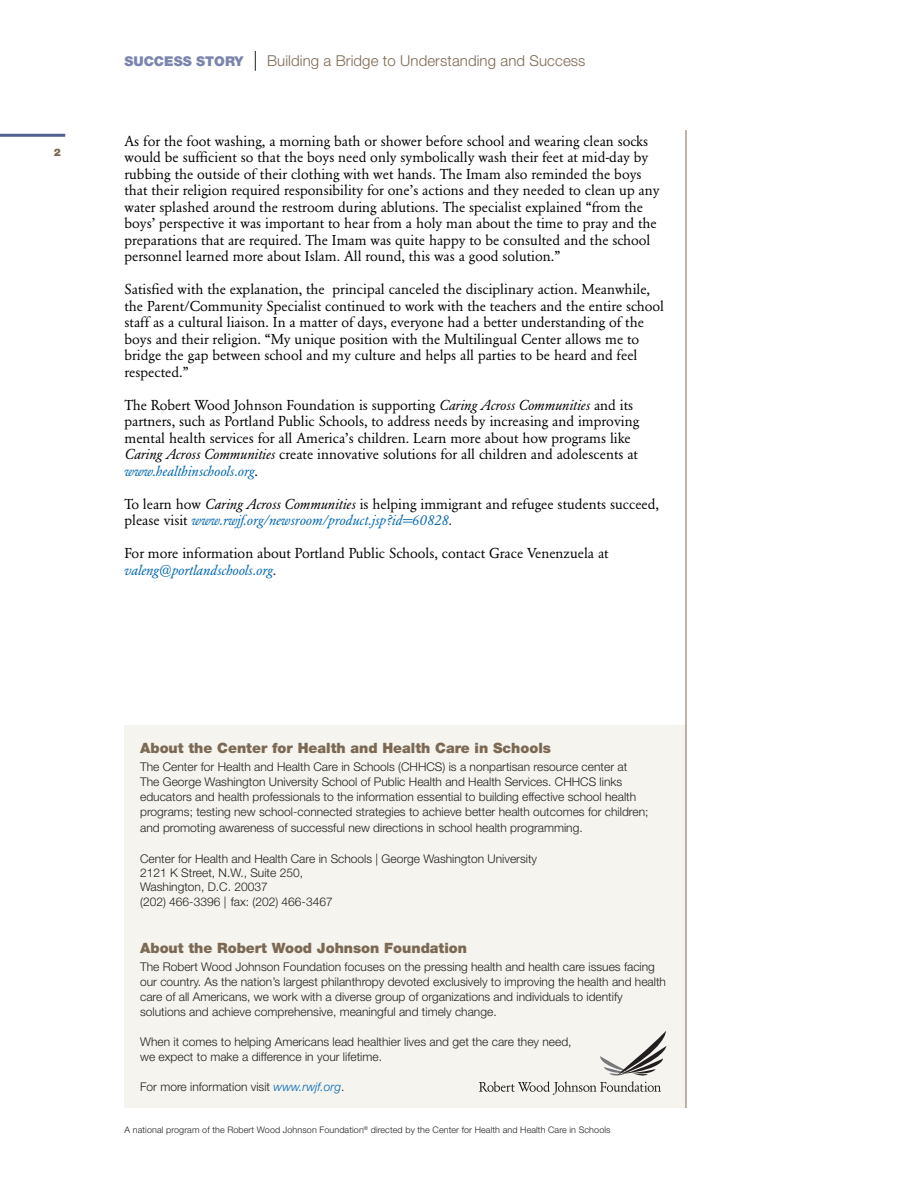
<style>
.page{position:relative;width:918px;height:1188px;background:#fff}
.page>*{position:absolute;margin:0;border:0;box-sizing:border-box;transform-origin:0 0}
.pg2_minihead{font:300 15px "Helvetica Neue LT";letter-spacing:.005em;color:#7c6954}
.t1{font:14.25px/16.5px "Garamond BE";color:#000}
.Footnote_Text{font:900 14.25px "Helvetica Neue LT";color:#7c6954}
.pg2_minihead-2{font:900 13.5px "Helvetica Neue LT";color:#7b85ad}
.Footnote_Text-2{font:300 12px/15px "Helvetica Neue LT";color:#231f20}
.t2{font:900 10.5px "Helvetica Neue LT";color:#7c6954}
.foot{font:300 9px "Helvetica Neue LT";letter-spacing:.01em;color:#231f20}
.s1{font-style:italic}
.s2{font-style:italic;color:#0168b3}
.s3{font-style:italic;color:#231f20}
.s4{color:#231f20}
</style>
<div class="page">
<div style="left:124px;top:726px;width:562px;height:382px;background:#f5f4ee"></div>
<svg style="left:479px;top:1031px;width:187px;height:64px"></svg>
<hr style="left:0;top:134px;width:65px;height:3px;background:#536192">
<svg style="left:255px;top:51px;width:1px;height:20px"></svg>
<hr style="left:686px;top:130px;width:1px;height:978px;background:#7c6954">
<p class="t2" style="left:54px;top:146px;width:9px">2</p>
<p class="pg2_minihead-2" style="left:124px;top:53px;width:20px">Success</p>
<p class="pg2_minihead-2" style="left:196px;top:53px;width:20px">Story</p>
<p class="pg2_minihead" style="left:267px;top:51px;width:320px">Building a Bridge to Understanding and Success</p>
<p class="t1" style="left:124px;top:133px;width:537px">As for the foot washing, a morning bath or shower before school and wearing clean socks would be sufficient so that the boys need only symbolically wash their feet at mid-day by rubbing the outside of their clothing with wet hands. The Imam also reminded the boys that their religion required responsibility for one’s actions and they needed to clean up any water splashed around the restroom during ablutions. The specialist explained “from the boys’ perspective it was important to hear from a holy man about the time to pray and the preparations that are required. The Imam was quite happy to be consulted and the school personnel learned more about Islam. All round, this was a good solution.”</p>
<p class="t1" style="left:124px;top:281px;width:541px">Satisfied with the explanation, the principal canceled the disciplinary action. Meanwhile, the Parent/Community Specialist continued to work with the teachers and the entire school staff as a cultural liaison. In a matter of days, everyone had a better understanding of the boys and their religion. “My unique position with the Multilingual Center allows me to bridge the gap between school and my culture and helps all parties to be heard and feel respected.”</p>
<p class="t1" style="left:124px;top:397px;width:516px">The Robert Wood Johnson Foundation is supporting <span class="s1">Caring Across Communities</span> and its partners, such as Portland Public Schools, to address needs by increasing and improving mental health services for all America’s children. Learn more about how programs like <span class="s1">Caring Across Communities</span> create innovative solutions for all children and adolescents at <span class="s2">www.healthinschools.org</span>.</p>
<p class="t1" style="left:124px;top:496px;width:536px">To learn how <span class="s1">Caring Across Communities</span> is helping immigrant and refugee students succeed, please visit <span class="s2">www.rwjf.org/newsroom/product.jsp?id=60828</span><span class="s3">.</span></p>
<p class="t1" style="left:124px;top:545px;width:486px">For more information about Portland Public Schools, contact Grace Venenzuela at <span class="s2">valeng@portlandschools.org</span><span class="s4">.</span></p>
<p class="Footnote_Text" style="left:140px;top:739px;width:412px">About the Center for Health and Health Care in Schools</p>
<p class="Footnote_Text-2" style="left:140px;top:759px;width:510px">The Center for Health and Health Care in Schools (CHHCS) is a nonpartisan resource center at The George Washington University School of Public Health and Health Services. CHHCS links educators and health professionals to the information essential to building effective school health programs; testing new school-connected strategies to achieve better health outcomes for children;</p>
<p class="Footnote_Text-2" style="left:140px;top:820px;width:444px">and promoting awareness of successful new directions in school health programming.</p>
<p class="Footnote_Text-2" style="left:140px;top:851px;width:399px">Center for Health and Health Care in Schools | George Washington University</p>
<p class="Footnote_Text-2" style="left:140px;top:865px;width:164px;line-height:14.4px">2121 K Street, N.W., Suite 250,<br>Washington, D.C. 20037</p>
<p class="Footnote_Text-2" style="left:140px;top:894px;width:194px">(202) 466-3396 | fax: (202) 466-3467</p>
<p class="Footnote_Text" style="left:140px;top:939px;width:329px">About the Robert Wood Johnson Foundation</p>
<p class="Footnote_Text-2" style="left:140px;top:959px;width:527px">The Robert Wood Johnson Foundation focuses on the pressing health and health care issues facing our country. As the nation’s largest philanthropy devoted exclusively to improving the health and health care of all Americans, we work with a diverse group of organizations and individuals to identify solutions and achieve comprehensive, meaningful and timely change.</p>
<p class="Footnote_Text-2" style="left:140px;top:1034px;width:433px">When it comes to helping Americans lead healthier lives and get the care they need, we expect to make a difference in your lifetime.</p>
<p class="Footnote_Text-2" style="left:140px;top:1079px;width:206px">For more information visit <span class="s2">www.rwjf.org</span>.</p>
<p class="foot" style="left:124px;top:1125px;width:488px">A national program of the Robert Wood Johnson Foundation<sup>®</sup> directed by the Center for Health and Health Care in Schools</p>
</div>
